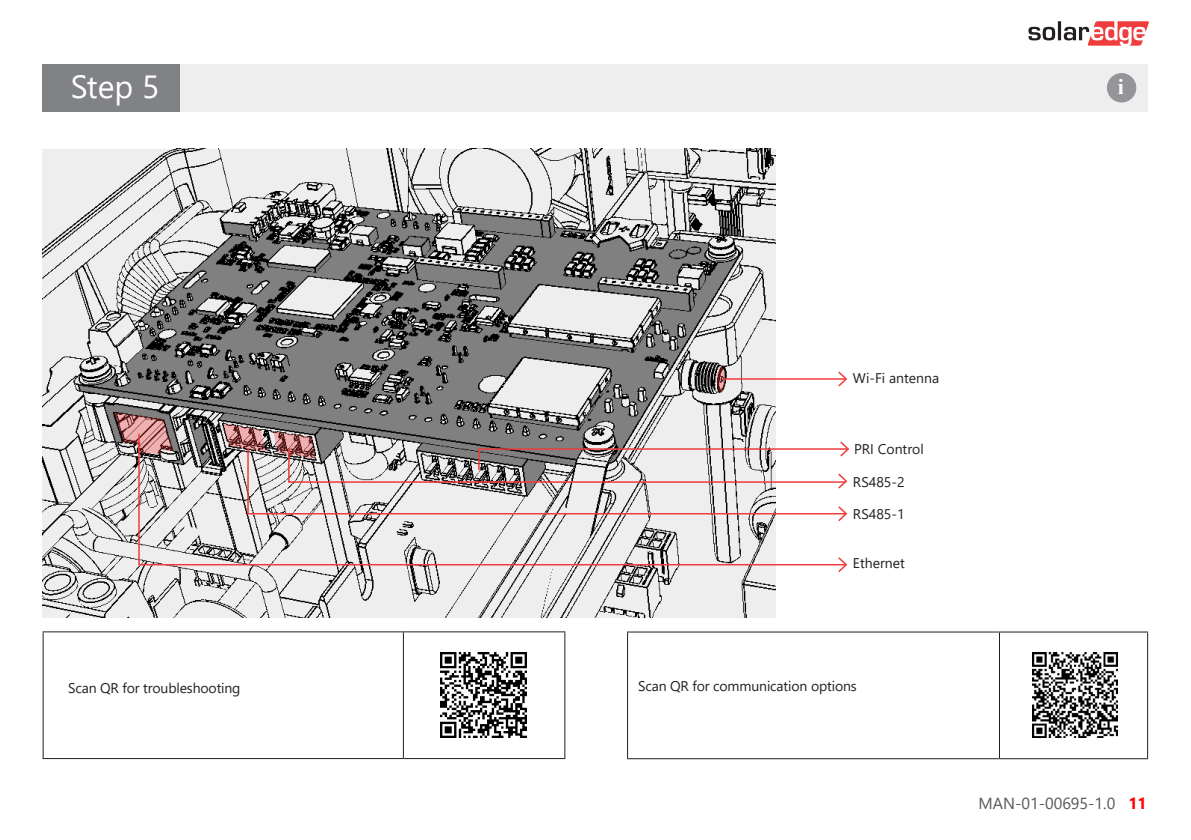
<style>
.page{position:relative;width:1191px;height:840px;background:#fff}
.page>*{position:absolute;margin:0;border:0;box-sizing:border-box;transform-origin:0 0}
.t1{font:32px "Segoe UI";color:#fff}
.t2{font:700 22px "Times New Roman";color:#fff}
.t3{font:16px "Segoe UI";color:#57585a}
.t4{font:14px "Segoe UI";letter-spacing:-.01em;color:#231f20}
.s1{font-weight:700;color:#f00}
</style>
<div class="page">
<hr style="left:627px;top:631px;width:372px;height:1px;background:#231f20">
<hr style="left:627px;top:632px;width:1px;height:125px;background:#231f20">
<hr style="left:999px;top:631px;width:149px;height:1px;background:#231f20">
<hr style="left:999px;top:632px;width:1px;height:125px;background:#231f20">
<hr style="left:1147px;top:632px;width:1px;height:125px;background:#231f20">
<hr style="left:627px;top:757px;width:372px;height:1px;background:#231f20">
<hr style="left:999px;top:757px;width:149px;height:1px;background:#231f20">
<div style="left:43px;top:64px;width:1105px;height:48px;background:#eeeeef"></div>
<hr style="left:43px;top:631px;width:360px;height:1px;background:#231f20">
<hr style="left:403px;top:631px;width:162px;height:1px;background:#231f20">
<hr style="left:403px;top:632px;width:1px;height:125px;background:#231f20">
<hr style="left:564px;top:632px;width:1px;height:125px;background:#231f20">
<hr style="left:43px;top:757px;width:360px;height:1px;background:#231f20">
<hr style="left:403px;top:757px;width:162px;height:1px;background:#231f20">
<img style="left:441px;top:652px;width:85px;height:85px">
<img style="left:1032px;top:652px;width:85px;height:85px">
<div style="left:1107px;top:74px;width:28px;height:28px;background:#939598;border-radius:50%"></div>
<div style="left:1107px;top:73px;width:29px;height:29px;border:1px solid #939598;border-radius:50%"></div>
<img style="left:43px;top:149px;width:733px;height:468px">
<svg style="left:114px;top:412px;width:59px;height:42px;background:#9d7b7b"></svg>
<svg style="left:224px;top:423px;width:42px;height:9px"></svg>
<svg style="left:716px;top:366px;width:9px;height:26px"></svg>
<hr style="left:723px;top:378px;width:123px;height:1px;background:#ee3d3c">
<svg style="left:836px;top:371px;width:11px;height:16px"></svg>
<svg style="left:137px;top:432px;width:710px;height:134px;background:#d4cccd"></svg>
<svg style="left:836px;top:555px;width:12px;height:18px"></svg>
<div style="left:43px;top:64px;width:137px;height:48px;background:#808285"></div>
<hr style="left:43px;top:632px;width:1px;height:125px;background:#231f20">
<svg style="left:273px;top:431px;width:577px;height:59px;background:#bbb1b2"></svg>
<svg style="left:1028px;top:21px;width:121px;height:25px"></svg>
<p class="t1" style="left:71px;top:56px;width:90px">Step 5</p>
<p class="t2" style="left:1117px;top:72px;width:8px">i</p>
<p class="t4" style="left:853px;top:365px;width:88px">Wi-Fi antenna</p>
<p class="t4" style="left:854px;top:436px;width:71px">PRI Control</p>
<p class="t4" style="left:853px;top:469px;width:53px">RS485-2</p>
<p class="t4" style="left:853px;top:501px;width:53px">RS485-1</p>
<p class="t4" style="left:853px;top:549px;width:53px">Ethernet</p>
<p class="t4" style="left:68px;top:674px;width:174px">Scan QR for troubleshooting</p>
<p class="t4" style="left:638px;top:672px;width:220px">Scan QR for communication options</p>
<p class="t3" style="left:978px;top:787px;width:170px">MAN-01-00695-1.0 <span class="s1">11</span></p>
</div>
